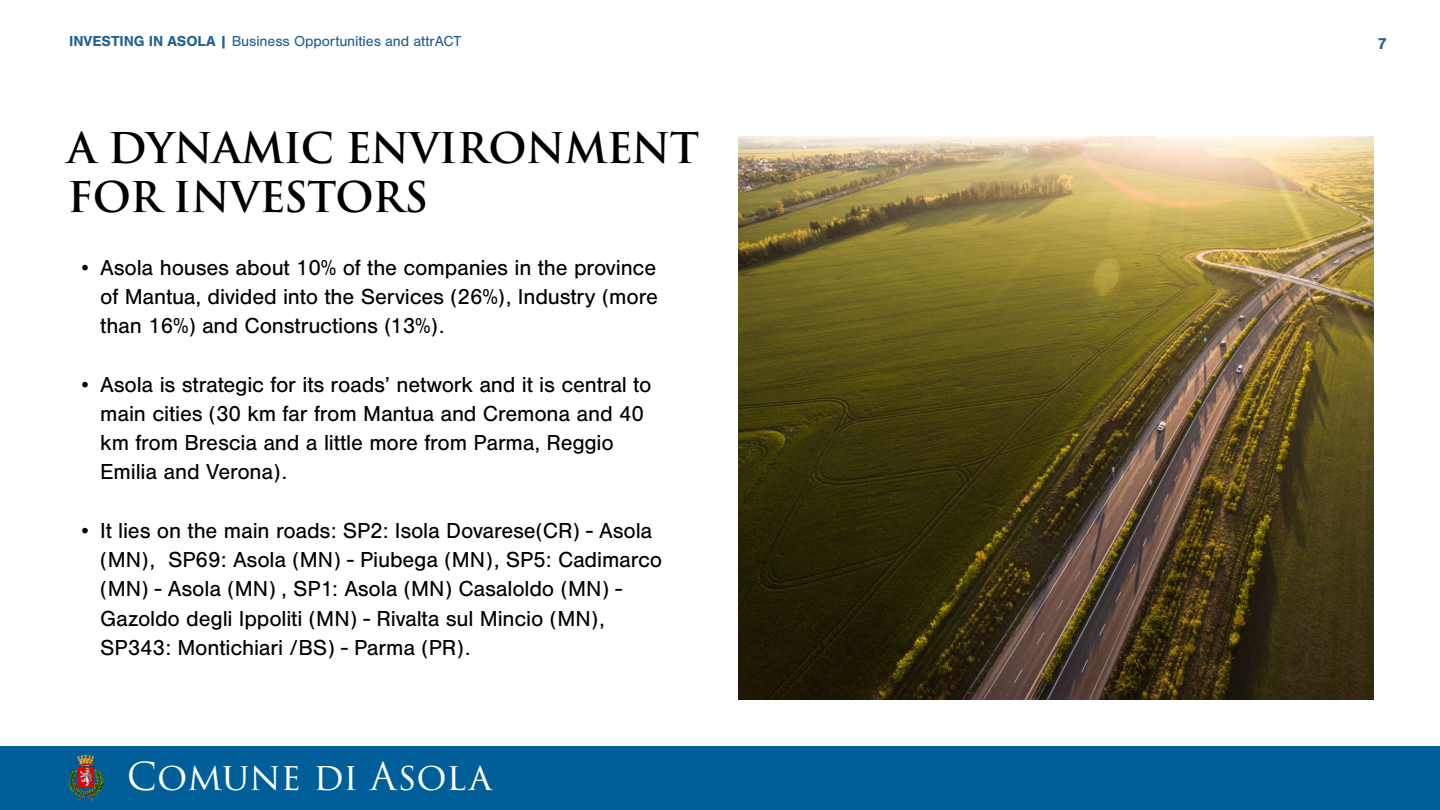
<style>
.page{position:relative;width:1440px;height:810px;background:#fff}
.page>*{position:absolute;margin:0;border:0;box-sizing:border-box;transform-origin:0 0}
.t1{font:600 41.25px/49.5px "Trajan Pro 3";letter-spacing:-.01em;color:#000}
.t2{font:37.5px "Trajan Pro 3";color:#fff}
.t3{font:22.5px/29.2px "Nimbus San";letter-spacing:-.01em;color:#000}
.t4{font:700 16.35px "Nimbus San";color:#226093}
.t5{font:15px "Nimbus San";letter-spacing:-.01em;color:#226093}
.s1{font-weight:700}
.s2{font-family:"Times New Roman"}
</style>
<div class="page">
<img style="left:739px;top:136px;width:635px;height:564px">
<div style="left:0;top:746px;width:1440px;height:64px;background:#005e98"></div>
<img style="left:69px;top:756px;width:34px;height:45px">
<p class="t5" style="left:69px;top:32px;width:394px"><span class="s1">INVESTING IN ASOLA |</span> Business Opportunities and attrACT</p>
<h1 class="t1" style="left:68px;top:124px;width:633px">A DYNAMIC ENVIRONMENT<br>FOR INVESTORS</h1>
<p class="t3" style="left:100px;top:253px;width:559px;text-align:justify;text-indent:-19px"><span class="s2">•</span> Asola houses about 10% of the companies in the province of Mantua, divided into the Services (26%), Industry (more than 16%) and Constructions (13%).</p>
<p class="t3" style="left:100px;top:370px;width:553px;text-indent:-19px"><span class="s2">•</span> Asola is strategic for its roads’ network and it is central to main cities (30 km far from Mantua and Cremona and 40 km from Brescia and a little more from Parma, Reggio Emilia and Verona).</p>
<p class="t3" style="left:100px;top:516px;width:564px;text-indent:-19px"><span class="s2">•</span> It lies on the main roads: SP2: Isola Dovarese(CR) - Asola (MN), SP69: Asola (MN) - Piubega (MN), SP5: Cadimarco (MN) - Asola (MN) , SP1: Asola (MN) Casaloldo (MN) - Gazoldo degli Ippoliti (MN) - Rivalta sul Mincio (MN), SP343: Montichiari /BS) - Parma (PR).</p>
<h2 class="t2" style="left:127px;top:751px;width:367px">Comune di Asola</h2>
<p class="t4" style="left:1378px;top:34px;width:11px">7</p>
</div>
